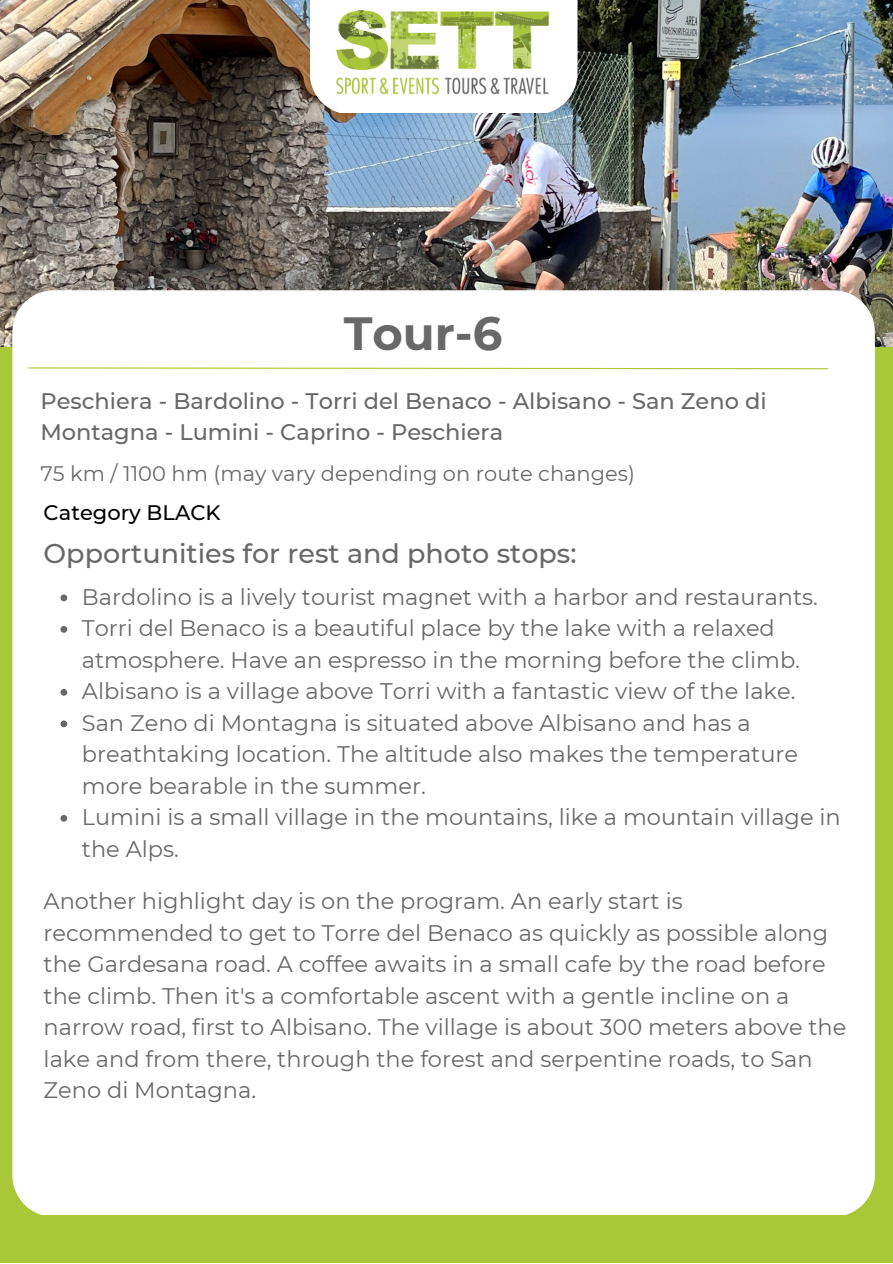
<style>
.page{position:relative;width:893px;height:1264px;background:#fff}
.page>*{position:absolute;margin:0;border:0;box-sizing:border-box;transform-origin:0 0}
.t1{font:700 46.5px "Montserrat";color:#686868}
.t2{font:500 27px "Montserrat";color:#686868}
.t3{font:22.5px/31.5px "Montserrat";color:#686868}
.t4{font:500 22.5px/31.5px "Montserrat";color:#686868}
.t5{font:21px "Montserrat";color:#686868}
.t6{font:500 21px "Montserrat";color:#000}
</style>
<div class="page">
<div style="left:0;top:0;width:892px;height:1262px;background:#aac737"></div>
<img style="left:0;top:0;width:892px;height:347px">
<div style="left:12px;top:290px;width:862px;height:924px;background:#fff"></div>
<div style="left:310px;top:0;width:267px;height:113px;background:#fff"></div>
<img style="left:336px;top:10px;width:213px;height:85px">
<svg style="left:60px;top:594px;width:7px;height:7px"></svg>
<svg style="left:60px;top:626px;width:7px;height:6px"></svg>
<svg style="left:60px;top:689px;width:7px;height:6px"></svg>
<svg style="left:60px;top:720px;width:7px;height:7px"></svg>
<svg style="left:60px;top:815px;width:7px;height:6px"></svg>
<svg style="left:27px;top:367px;width:802px;height:3px;background:#dee9b3"></svg>
<h1 class="t1" style="left:343px;top:305px;width:160px">Tour-6</h1>
<p class="t4" style="left:40px;top:385px;width:727px">Peschiera - Bardolino - Torri del Benaco - Albisano - San Zeno di<br>Montagna - Lumini - Caprino - Peschiera</p>
<p class="t5" style="left:40px;top:461px;width:596px">75 km / 1100 hm (may vary depending on route changes)</p>
<p class="t6" style="left:44px;top:499px;width:178px">Category BLACK</p>
<p class="t2" style="left:44px;top:537px;width:534px">Opportunities for rest and photo stops:</p>
<p class="t3" style="left:82px;top:581px;width:760px">Bardolino is a lively tourist magnet with a harbor and restaurants.<br>Torri del Benaco is a beautiful place by the lake with a relaxed atmosphere. Have an espresso in the morning before the climb.<br>Albisano is a village above Torri with a fantastic view of the lake.<br>San Zeno di Montagna is situated above Albisano and has a breathtaking location. The altitude also makes the temperature more bearable in the summer.<br>Lumini is a small village in the mountains, like a mountain village in the Alps.</p>
<p class="t3" style="left:44px;top:885px;width:804px">Another highlight day is on the program. An early start is recommended to get to Torre del Benaco as quickly as possible along the Gardesana road. A coffee awaits in a small cafe by the road before the climb. Then it's a comfortable ascent with a gentle incline on a narrow road, first to Albisano. The village is about 300 meters above the lake and from there, through the forest and serpentine roads, to San Zeno di Montagna.</p>
</div>
